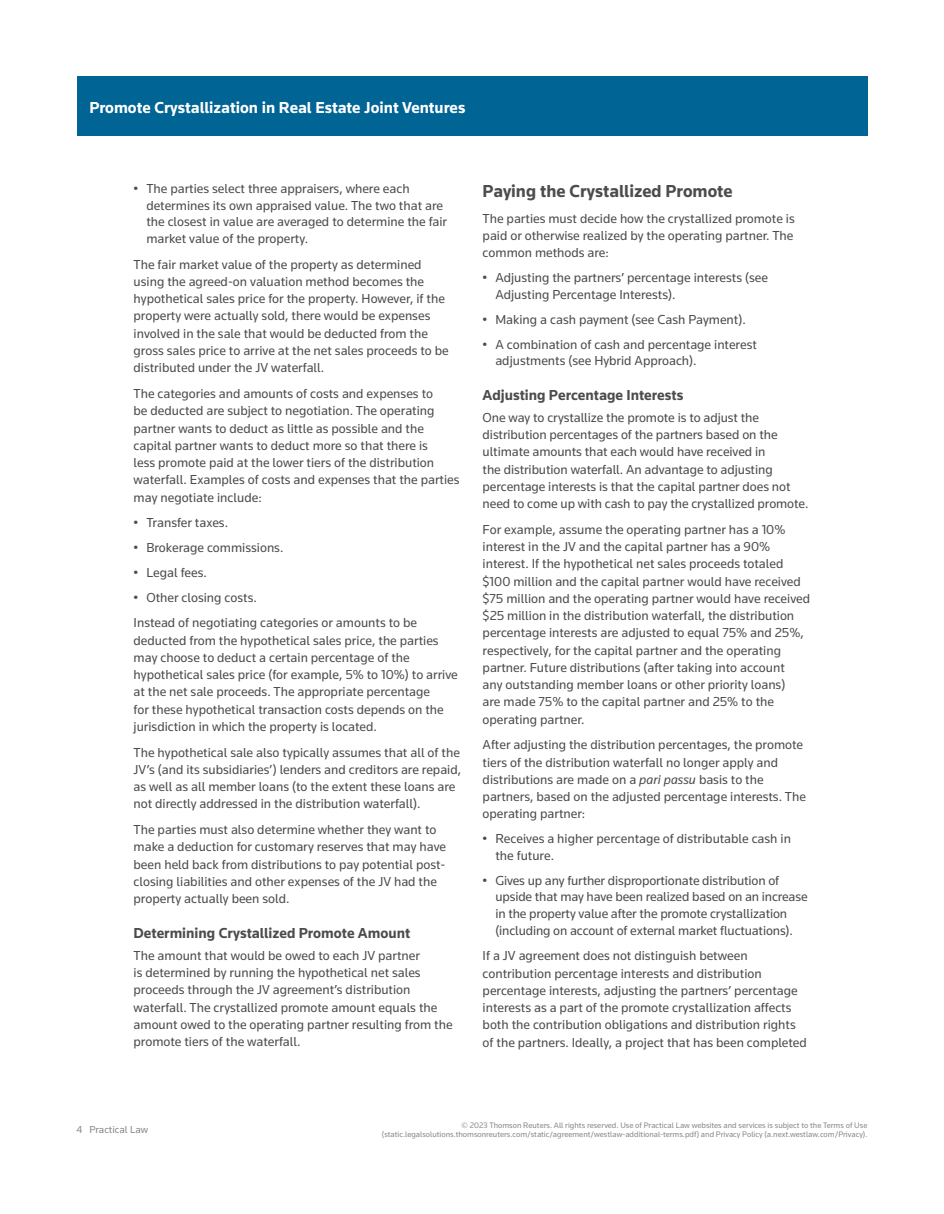
<style>
.page{position:relative;width:944px;height:1214px;background:#fff}
.page>*{position:absolute;margin:0;border:0;box-sizing:border-box;transform-origin:0 0}
.t1{font:700 18px "Knowledge";color:#4b4c4d}
.t2{font:700 16.5px "Knowledge";color:#fff}
.t3{font:700 15px "Knowledge";color:#4b4c4d}
.t4{font:13.5px/17.2px "Knowledge";color:#4b4c4d}
.t5{font:10.5px "Knowledge";color:#86888b}
.t6{font:8.25px/9.8px "Knowledge";color:#86888b;text-align:right}
.s1{font-style:italic}
</style>
<div class="page">
<div style="left:77px;top:77px;width:790px;height:59px;background:#006494"></div>
<p class="t2" style="left:89px;top:97px;width:377px">Promote Crystallization in Real Estate Joint Ventures</p>
<p class="t4" style="left:146px;top:180px;width:302px;line-height:16.5px;text-indent:-13px">• The parties select three appraisers, where each determines its own appraised value. The two that are the closest in value are averaged to determine the fair market value of the property.</p>
<p class="t4" style="left:134px;top:255px;width:317px">The fair market value of the property as determined using the agreed-on valuation method becomes the hypothetical sales price for the property. However, if the property were actually sold, there would be expenses involved in the sale that would be deducted from the gross sales price to arrive at the net sales proceeds to be distributed under the JV waterfall.</p>
<p class="t4" style="left:134px;top:384px;width:327px">The categories and amounts of costs and expenses to<br>be deducted are subject to negotiation. The operating partner wants to deduct as little as possible and the capital partner wants to deduct more so that there is<br>less promote paid at the lower tiers of the distribution waterfall. Examples of costs and expenses that the parties may negotiate include:</p>
<p class="t4" style="left:134px;top:513px;width:96px">• Transfer taxes.</p>
<p class="t4" style="left:134px;top:538px;width:151px">• Brokerage commissions.</p>
<p class="t4" style="left:134px;top:563px;width:75px">• Legal fees.</p>
<p class="t4" style="left:134px;top:584px;width:285px;line-height:25.8px">• Other closing costs.<br>Instead of negotiating categories or amounts to be</p>
<p class="t4" style="left:134px;top:631px;width:326px">deducted from the hypothetical sales price, the parties may choose to deduct a certain percentage of the hypothetical sales price (for example, 5% to 10%) to arrive at the net sale proceeds. The appropriate percentage<br>for these hypothetical transaction costs depends on the jurisdiction in which the property is located.</p>
<p class="t4" style="left:134px;top:743px;width:329px">The hypothetical sale also typically assumes that all of the JV’s (and its subsidiaries’) lenders and creditors are repaid, as well as all member loans (to the extent these loans are not directly addressed in the distribution waterfall).</p>
<p class="t4" style="left:134px;top:821px;width:314px">The parties must also determine whether they want to make a deduction for customary reserves that may have been held back from distributions to pay potential post&shy;closing liabilities and other expenses of the JV had the property actually been sold.</p>
<p class="t3" style="left:134px;top:924px;width:278px">Determining Crystallized Promote Amount</p>
<p class="t4" style="left:134px;top:946px;width:320px">The amount that would be owed to each JV partner<br>is determined by running the hypothetical net sales proceeds through the JV agreement’s distribution waterfall. The crystallized promote amount equals the amount owed to the operating partner resulting from the promote tiers of the waterfall.</p>
<h1 class="t1" style="left:482px;top:180px;width:251px">Paying the Crystallized Promote</h1>
<p class="t4" style="left:482px;top:209px;width:313px;text-align:justify">The parties must decide how the crystallized promote is paid or otherwise realized by the operating partner. The common methods are:</p>
<p class="t4" style="left:495px;top:269px;width:274px;line-height:16.5px;text-indent:-13px">• Adjusting the partners’ percentage interests (see<br>Adjusting Percentage Interests).</p>
<p class="t4" style="left:482px;top:310px;width:265px">• Making a cash payment (see Cash Payment).</p>
<p class="t4" style="left:495px;top:336px;width:263px;line-height:16.5px;text-indent:-13px">• A combination of cash and percentage interest adjustments (see Hybrid Approach).</p>
<p class="t3" style="left:482px;top:386px;width:202px">Adjusting Percentage Interests</p>
<p class="t4" style="left:482px;top:408px;width:327px">One way to crystallize the promote is to adjust the distribution percentages of the partners based on the ultimate amounts that each would have received in<br>the distribution waterfall. An advantage to adjusting percentage interests is that the capital partner does not need to come up with cash to pay the crystallized promote.</p>
<p class="t4" style="left:482px;top:520px;width:329px">For example, assume the operating partner has a 10% interest in the JV and the capital partner has a 90% interest. If the hypothetical net sales proceeds totaled $100 million and the capital partner would have received $75 million and the operating partner would have received $25 million in the distribution waterfall, the distribution percentage interests are adjusted to equal 75% and 25%, respectively, for the capital partner and the operating partner. Future distributions (after taking into account<br>any outstanding member loans or other priority loans)<br>are made 75% to the capital partner and 25% to the operating partner.</p>
<p class="t4" style="left:482px;top:736px;width:325px">After adjusting the distribution percentages, the promote tiers of the distribution waterfall no longer apply and distributions are made on a <span class="s1">pari passu</span> basis to the partners, based on the adjusted percentage interests. The operating partner:</p>
<p class="t4" style="left:495px;top:830px;width:297px;line-height:16.5px;text-indent:-13px">• Receives a higher percentage of distributable cash in the future.</p>
<p class="t4" style="left:495px;top:872px;width:314px;line-height:16.5px;text-indent:-13px">• Gives up any further disproportionate distribution of upside that may have been realized based on an increase in the property value after the promote crystallization (including on account of external market fluctuations).</p>
<p class="t4" style="left:482px;top:947px;width:326px">If a JV agreement does not distinguish between contribution percentage interests and distribution percentage interests, adjusting the partners’ percentage interests as a part of the promote crystallization affects both the contribution obligations and distribution rights of the partners. Ideally, a project that has been completed</p>
<p class="t5" style="left:77px;top:1123px;width:73px">4 Practical Law</p>
<p class="t6" style="left:382px;top:1119px;width:487px">© 2023 Thomson Reuters. All rights reserved. Use of Practical Law websites and services is subject to the Terms of Use (static.legalsolutions.thomsonreuters.com/static/agreement/westlaw-additional-terms.pdf) and Privacy Policy (a.next.westlaw.com/Privacy).</p>
</div>
